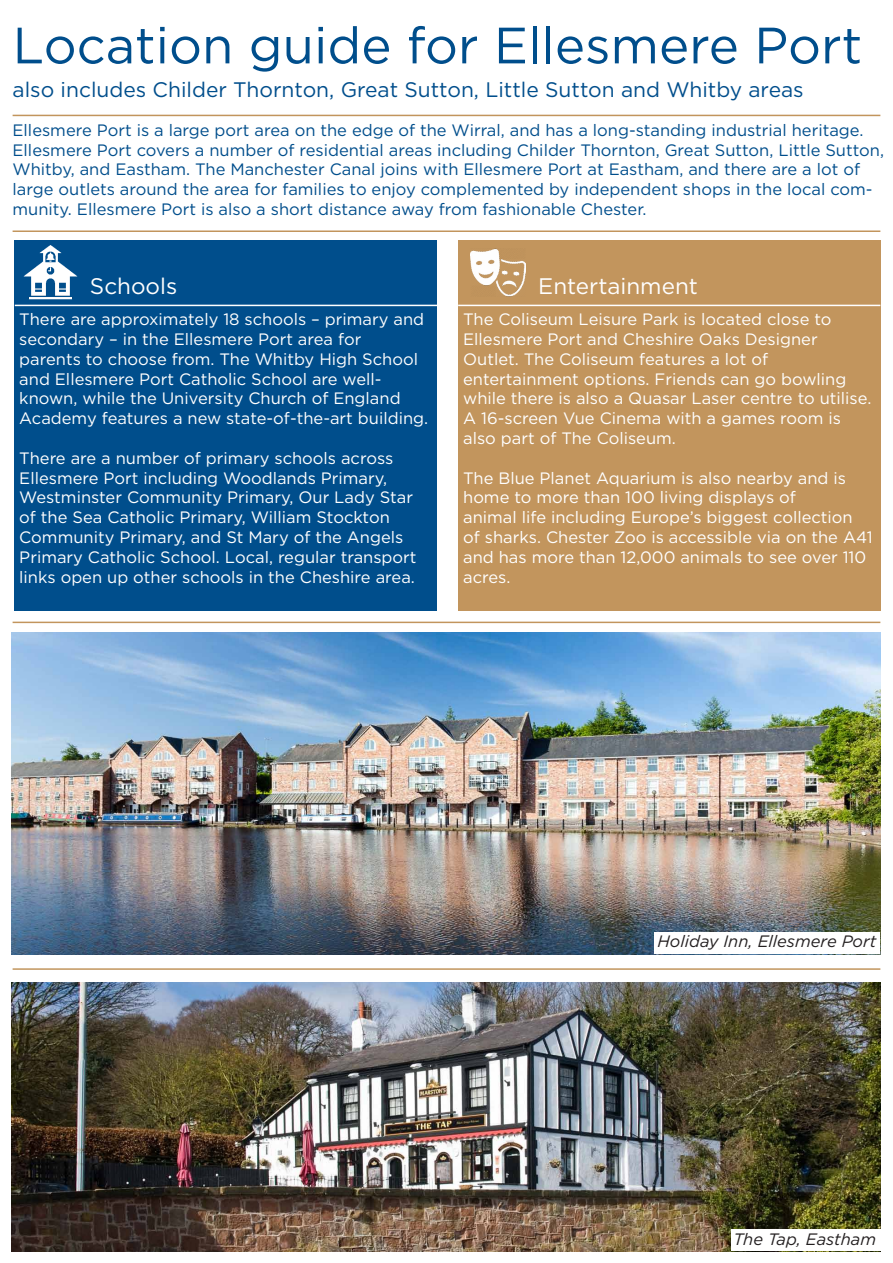
<style>
.page{position:relative;width:893px;height:1263px;background:#fff}
.page>*{position:absolute;margin:0;border:0;box-sizing:border-box;transform-origin:0 0}
.t1{font:51px "Gotham";color:#004e8c}
.t2{font:22.5px "Gotham";color:#fff}
.t3{font:21px "Gotham";color:#004e8c}
.t4{font:16.5px/19.8px "Gotham";color:#fff}
.t5{font:16.5px/19.8px "Gotham";color:#004e8c}
.t6{font:italic 16.5px "Gotham";color:#231f20}
</style>
<div class="page">
<hr style="left:13px;top:115px;width:867px;height:1px;background:#c2955d">
<hr style="left:13px;top:230px;width:867px;height:2px;background:#c2955d">
<div style="left:15px;top:240px;width:422px;height:370px;background:#004e8c"></div>
<img style="left:23px;top:245px;width:55px;height:55px">
<hr style="left:15px;top:305px;width:422px;height:1px;background:#fff">
<div style="left:458px;top:240px;width:422px;height:370px;background:#c2955d"></div>
<hr style="left:458px;top:305px;width:422px;height:1px;background:#fff">
<hr style="left:13px;top:622px;width:867px;height:1px;background:#c2955d">
<hr style="left:13px;top:968px;width:867px;height:2px;background:#c2955d">
<img style="left:470px;top:249px;width:56px;height:47px">
<img style="left:11px;top:633px;width:869px;height:321px">
<div style="left:654px;top:932px;width:226px;height:22px;background:#fff"></div>
<img style="left:11px;top:982px;width:869px;height:269px">
<div style="left:731px;top:1229px;width:149px;height:22px;background:#fff"></div>
<p class="t1" style="left:13px;top:14px;width:851px">Location guide for Ellesmere Port</p>
<p class="t3" style="left:13px;top:77px;width:793px">also includes Childer Thornton, Great Sutton, Little Sutton and Whitby areas</p>
<p class="t5" style="left:13px;top:120px;width:873px">Ellesmere Port is a large port area on the edge of the Wirral, and has a long-standing industrial heritage.<br>Ellesmere Port covers a number of residential areas including Childer Thornton, Great Sutton, Little Sutton, Whitby, and Eastham. The Manchester Canal joins with Ellesmere Port at Eastham, and there are a lot of large outlets around the area for families to enjoy complemented by independent shops in the local com&shy;munity. Ellesmere Port is also a short distance away from fashionable Chester.</p>
<p class="t2" style="left:90px;top:273px;width:89px">Schools</p>
<p class="t4" style="left:19px;top:309px;width:406px">There are approximately 18 schools – primary and secondary – in the Ellesmere Port area for</p>
<p class="t4" style="left:19px;top:349px;width:410px">parents to choose from. The Whitby High School and Ellesmere Port Catholic School are well&shy;known, while the University Church of England Academy features a new state-of-the-art building.</p>
<p class="t4" style="left:19px;top:448px;width:399px">There are a number of primary schools across Ellesmere Port including Woodlands Primary, Westminster Community Primary, Our Lady Star of the Sea Catholic Primary, William Stockton Community Primary, and St Mary of the Angels Primary Catholic School. Local, regular transport links open up other schools in the Cheshire area.</p>
<p class="t2" style="left:538px;top:273px;width:161px">Entertainment</p>
<p class="t4" style="left:463px;top:309px;width:370px">The Coliseum Leisure Park is located close to<br>Ellesmere Port and Cheshire Oaks Designer</p>
<p class="t4" style="left:463px;top:349px;width:307px">Outlet. The Coliseum features a lot of</p>
<p class="t4" style="left:463px;top:369px;width:410px">entertainment options. Friends can go bowling while there is also a Quasar Laser centre to utilise.<br>A 16-screen Vue Cinema with a games room is also part of The Coliseum.</p>
<p class="t4" style="left:463px;top:468px;width:384px">The Blue Planet Aquarium is also nearby and is home to more than 100 living displays of</p>
<p class="t4" style="left:463px;top:507px;width:411px">animal life including Europe’s biggest collection of sharks. Chester Zoo is accessible via on the A41 and has more than 12,000 animals to see over 110 acres.</p>
<p class="t6" style="left:657px;top:931px;width:220px">Holiday Inn, Ellesmere Port</p>
<p class="t6" style="left:733px;top:1229px;width:144px">The Tap, Eastham</p>
</div>
